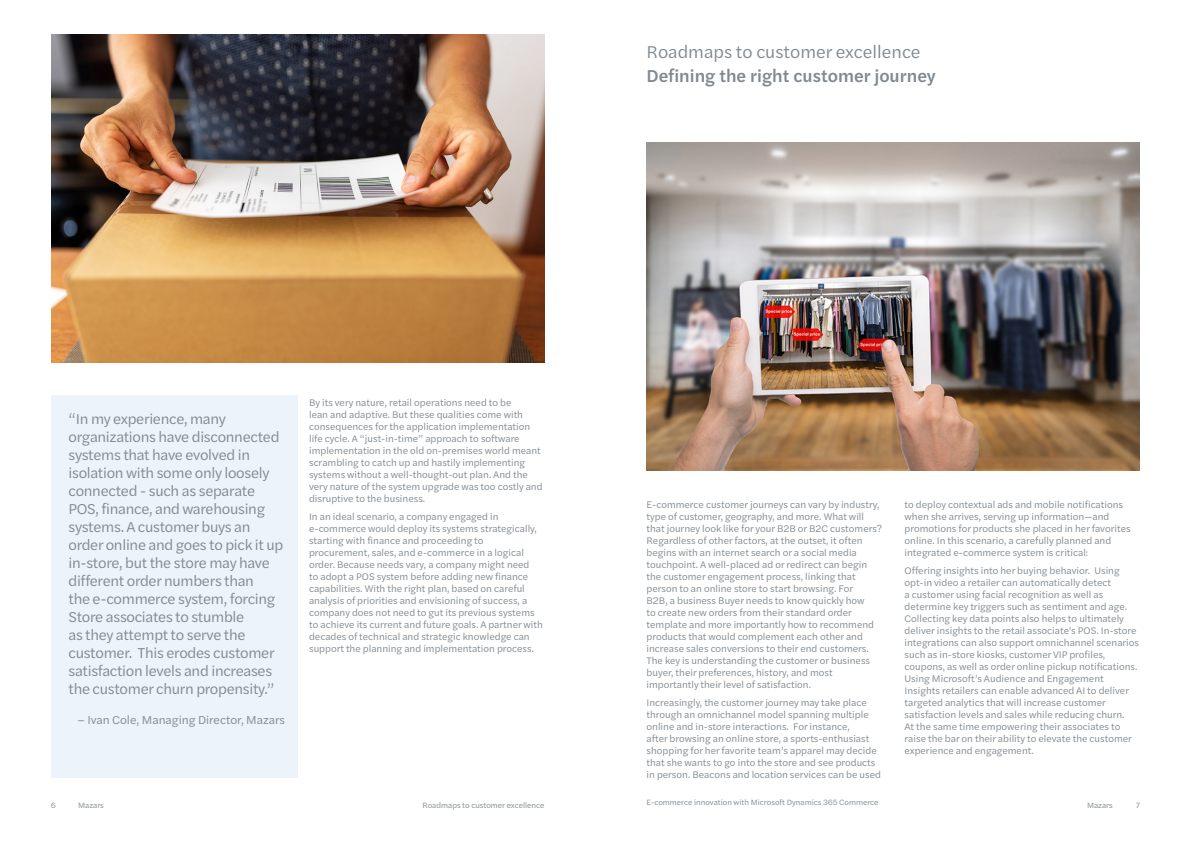
<style>
.page{position:relative;width:1191px;height:842px;background:#fff}
.page>*{position:absolute;margin:0;border:0;box-sizing:border-box;transform-origin:0 0}
.Page_subtitle{font:500 18px "Halyard Text";color:#808990}
.Page_title{font:18px "Halyard Text";color:#808990}
.Footer_text{font:15px/18px "Halyard Text";letter-spacing:-.02em;color:#808990}
.Footer_text-2{font:12px "Halyard Text";color:#808990}
.Body_text{font:10px/12px "Halyard Text";color:#808990}
.Body_bullet{font:10px/12px "Halyard Text";color:#808990}
.Cover_Subtitle{font:8px "Halyard Text";color:#808990}
.Page_title-2{font:8px "Halyard Text";color:#808990}
.Footer_text-3{font:8px "Halyard Text";color:#808990}
</style>
<div class="page">
<div style="left:51px;top:395px;width:247px;height:383px;background:#edf3fa"></div>
<img style="left:51px;top:34px;width:493px;height:329px">
<img style="left:646px;top:142px;width:494px;height:329px">
<p class="Page_title" style="left:646px;top:39px;width:276px">Roadmaps to customer excellence</p>
<p class="Page_subtitle" style="left:646px;top:63px;width:291px">Defining the right customer journey</p>
<p class="Footer_text" style="left:69px;top:409px;width:216px">“In my experience, many organizations have disconnected systems that have evolved in isolation with some only loosely connected - such as separate<br>POS, finance, and warehousing systems. A customer buys an order online and goes to pick it up in-store, but the store may have different order numbers than<br>the e-commerce system, forcing<br>Store associates to stumble<br>as they attempt to serve the customer. This erodes customer satisfaction levels and increases the customer churn propensity.”</p>
<p class="Footer_text-2" style="left:77px;top:711px;width:209px">– Ivan Cole, Managing Director, Mazars</p>
<p class="Body_bullet" style="left:309px;top:396px;width:235px">By its very nature, retail operations need to be<br>lean and adaptive. But these qualities come with consequences for the application implementation life cycle. A “just-in-time” approach to software implementation in the old on-premises world meant scrambling to catch up and hastily implementing systems without a well-thought-out plan. And the very nature of the system upgrade was too costly and disruptive to the business.</p>
<p class="Body_text" style="left:309px;top:510px;width:235px">In an ideal scenario, a company engaged in e-commerce would deploy its systems strategically, starting with finance and proceeding to procurement, sales, and e-commerce in a logical order. Because needs vary, a company might need<br>to adopt a POS system before adding new finance capabilities. With the right plan, based on careful analysis of priorities and envisioning of success, a company does not need to gut its previous systems to achieve its current and future goals. A partner with decades of technical and strategic knowledge can support the planning and implementation process.</p>
<p class="Body_text" style="left:646px;top:498px;width:237px">E-commerce customer journeys can vary by industry, type of customer, geography, and more. What will that journey look like for your B2B or B2C customers?<br>Regardless of other factors, at the outset, it often begins with an internet search or a social media touchpoint. A well-placed ad or redirect can begin the customer engagement process, linking that person to an online store to start browsing. For<br>B2B, a business Buyer needs to know quickly how<br>to create new orders from their standard order template and more importantly how to recommend products that would complement each other and increase sales conversions to their end customers.<br>The key is understanding the customer or business buyer, their preferences, history, and most importantly their level of satisfaction.</p>
<p class="Body_text" style="left:646px;top:696px;width:236px">Increasingly, the customer journey may take place through an omnichannel model spanning multiple online and in-store interactions. For instance,<br>after browsing an online store, a sports-enthusiast shopping for her favorite team’s apparel may decide that she wants to go into the store and see products in person. Beacons and location services can be used</p>
<p class="Body_text" style="left:904px;top:498px;width:228px">to deploy contextual ads and mobile notifications when she arrives, serving up information—and promotions for products she placed in her favorites online. In this scenario, a carefully planned and integrated e-commerce system is critical:</p>
<p class="Body_text" style="left:904px;top:564px;width:236px">Offering insights into her buying behavior. Using opt-in video a retailer can automatically detect<br>a customer using facial recognition as well as determine key triggers such as sentiment and age.<br>Collecting key data points also helps to ultimately deliver insights to the retail associate's POS. In-store integrations can also support omnichannel scenarios such as in-store kiosks, customer VIP profiles, coupons, as well as order online pickup notifications.<br>Using Microsoft’s Audience and Engagement Insights retailers can enable advanced AI to deliver targeted analytics that will increase customer satisfaction levels and sales while reducing churn.<br>At the same time empowering their associates to raise the bar on their ability to elevate the customer experience and engagement.</p>
<p class="Footer_text-3" style="left:51px;top:800px;width:6px">6</p>
<p class="Footer_text-3" style="left:78px;top:800px;width:27px">Mazars</p>
<p class="Cover_Subtitle" style="left:646px;top:797px;width:233px">E-commerce innovation with Microsoft Dynamics 365 Commerce</p>
<p class="Footer_text-3" style="left:1087px;top:800px;width:27px">Mazars</p>
<p class="Footer_text-3" style="left:1135px;top:800px;width:6px">7</p>
<p class="Page_title-2" style="left:422px;top:800px;width:123px">Roadmaps to customer excellence</p>
</div>
